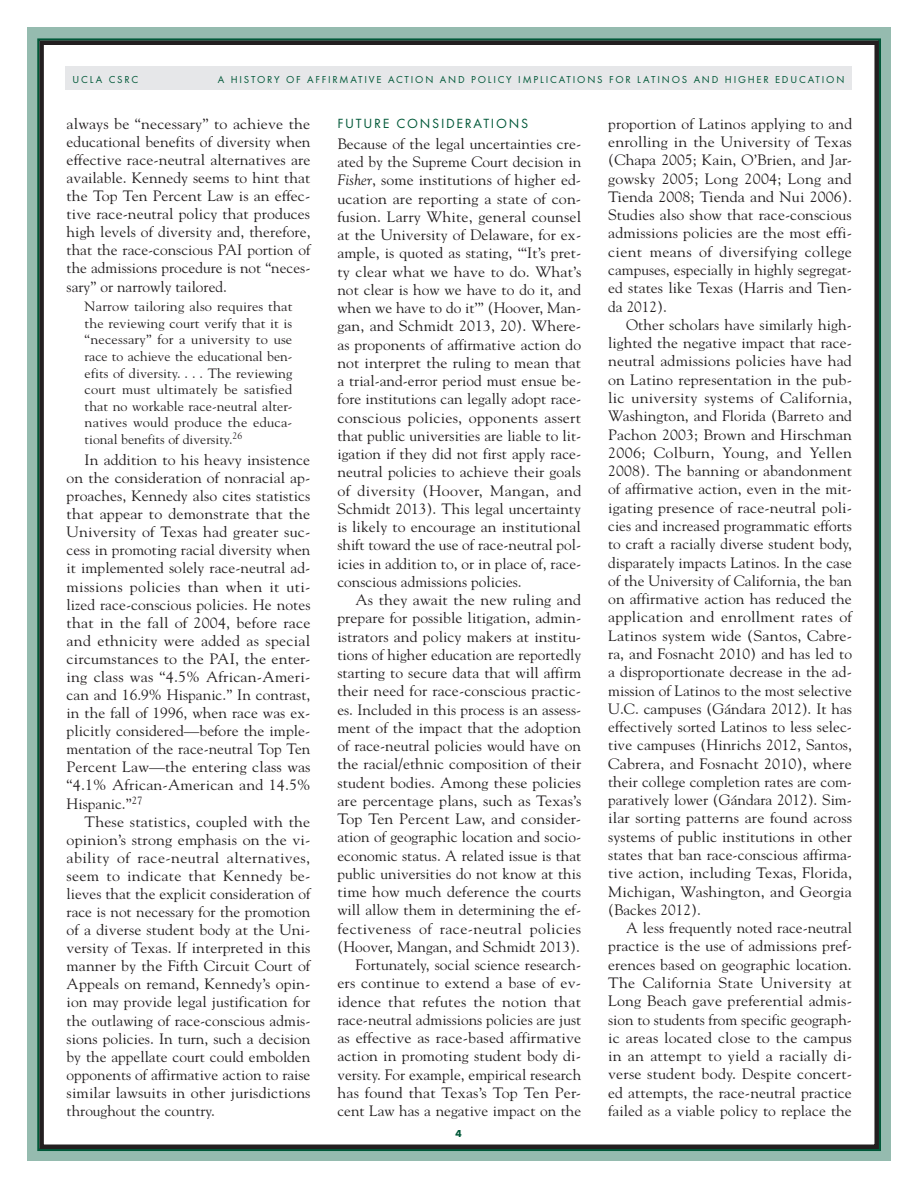
<style>
.page{position:relative;width:918px;height:1188px;background:#fff}
.page>*{position:absolute;margin:0;border:0;box-sizing:border-box;transform-origin:0 0}
._01body{font:15px/18.3px "Goudy";color:#231f20;text-align:justify}
._01body-2{font:15px/18.1px "Goudy";color:#231f20;text-align:justify;scale:1.06 1}
._01body-3{font:15px/18.1px "Goudy";color:#231f20;text-align:justify;scale:1.04 1}
._01body_no_ind{font:15px/18.3px "Goudy";color:#231f20;text-align:justify}
._02sub1{font:13.8px "Futura T";letter-spacing:.125em;color:#005838}
._01quote{font:13.5px/16.6px "Goudy";color:#231f20;text-align:justify;scale:1.06 1}
.t1{font:10.5px "Futura T";letter-spacing:.17em;color:#005838}
.t2{font:700 10.5px "Futura T";color:#005838}
.s1{font-style:italic}
</style>
<div class="page">
<div style="left:27px;top:27px;width:864px;height:1134px;border:12px solid #95bbaf"></div>
<div style="left:39px;top:40px;width:840px;height:1109px;border:4px solid #231f20"></div>
<div style="left:65px;top:66px;width:787px;height:24px;background:#e6e7e9"></div>
<p class="t1" style="left:73px;top:74px;width:67px">UCLA CSRC</p>
<p class="t1" style="left:218px;top:74px;width:628px">A HISTORY OF AFFIRMATIVE ACTION AND POLICY IMPLICATIONS FOR LATINOS AND HIGHER EDUCATION</p>
<p class="_01body-2" style="left:67px;top:114px;width:232px">always be “necessary” to achieve the educational benefits of diversity when effective race-neutral alternatives are available. Kennedy seems to hint that the Top Ten Percent Law is an effec&shy;tive race-neutral policy that produces high levels of diversity and, therefore, that the race-conscious PAI portion of the admissions procedure is not “neces&shy;sary” or narrowly tailored.</p>
<p class="_01quote" style="left:85px;top:298px;width:198px">Narrow tailoring also requires that the reviewing court verify that it is “necessary” for a university to use race to achieve the educational ben&shy;efits of diversity. . . . The reviewing court must ultimately be satisfied that no workable race-neutral alter&shy;natives would produce the educa&shy;tional benefits of diversity.<sup>26</sup></p>
<p class="_01body-3" style="left:67px;top:450px;width:236px;text-indent:18px">In addition to his heavy insistence on the consideration of nonracial ap&shy;proaches, Kennedy also cites statistics that appear to demonstrate that the University of Texas had greater suc&shy;cess in promoting racial diversity when it implemented solely race-neutral ad&shy;missions policies than when it uti&shy;lized race-conscious policies. He notes that in the fall of 2004, before race and ethnicity were added as special circumstances to the PAI, the enter&shy;ing class was “4.5% African-Ameri&shy;can and 16.9% Hispanic.” In contrast, in the fall of 1996, when race was ex&shy;plicitly considered—before the imple&shy;mentation of the race-neutral Top Ten Percent Law—the entering class was “4.1% African-American and 14.5% Hispanic.”<sup>27</sup></p>
<p class="_01body-2" style="left:67px;top:812px;width:232px;text-indent:18px">These statistics, coupled with the opinion’s strong emphasis on the vi&shy;ability of race-neutral alternatives, seem to indicate that Kennedy be&shy;lieves that the explicit consideration of race is not necessary for the promotion of a diverse student body at the Uni&shy;versity of Texas. If interpreted in this manner by the Fifth Circuit Court of Appeals on remand, Kennedy’s opin&shy;ion may provide legal justification for the outlawing of race-conscious admis&shy;sions policies. In turn, such a decision by the appellate court could embolden opponents of affirmative action to raise similar lawsuits in other jurisdictions throughout the country.</p>
<p class="_02sub1" style="left:337px;top:115px;width:192px">FUTURE CONSIDERATIONS</p>
<p class="_01body_no_ind" style="left:337px;top:134px;width:245px">Because of the legal uncertainties cre&shy;ated by the Supreme Court decision in <span class="s1">Fisher</span>, some institutions of higher ed&shy;ucation are reporting a state of con&shy;fusion. Larry White, general counsel at the University of Delaware, for ex&shy;ample, is quoted as stating, ‘“It’s pret&shy;ty clear what we have to do. What’s not clear is how we have to do it, and when we have to do it’” (Hoover, Man&shy;gan, and Schmidt 2013, 20). Where&shy;as proponents of affirmative action do not interpret the ruling to mean that a trial-and-error period must ensue be&shy;fore institutions can legally adopt race&shy;conscious policies, opponents assert that public universities are liable to lit&shy;igation if they did not first apply race&shy;neutral policies to achieve their goals of diversity (Hoover, Mangan, and Schmidt 2013). This legal uncertainty is likely to encourage an institutional shift toward the use of race-neutral pol&shy;icies in addition to, or in place of, race&shy;conscious admissions policies.</p>
<p class="_01body-2" style="left:337px;top:590px;width:232px;text-indent:18px">As they await the new ruling and prepare for possible litigation, admin&shy;istrators and policy makers at institu&shy;tions of higher education are reportedly starting to secure data that will affirm their need for race-conscious practic&shy;es. Included in this process is an assess&shy;ment of the impact that the adoption of race-neutral policies would have on the racial/ethnic composition of their student bodies. Among these policies are percentage plans, such as Texas’s Top Ten Percent Law, and consider&shy;ation of geographic location and socio&shy;economic status. A related issue is that public universities do not know at this time how much deference the courts will allow them in determining the ef&shy;fectiveness of race-neutral policies (Hoover, Mangan, and Schmidt 2013).</p>
<p class="_01body" style="left:337px;top:955px;width:245px;text-indent:18px">Fortunately, social science research&shy;ers continue to extend a base of ev&shy;idence that refutes the notion that race-neutral admissions policies are just as effective as race-based affirmative action in promoting student body di&shy;versity. For example, empirical research has found that Texas’s Top Ten Per&shy;cent Law has a negative impact on the</p>
<p class="t2" style="left:455px;top:1127px;width:8px">4</p>
<p class="_01body-3" style="left:608px;top:114px;width:236px">proportion of Latinos applying to and enrolling in the University of Texas (Chapa 2005; Kain, O’Brien, and Jar&shy;gowsky 2005; Long 2004; Long and Tienda 2008; Tienda and Nui 2006).<br>Studies also show that race-conscious admissions policies are the most effi&shy;cient means of diversifying college campuses, especially in highly segregat&shy;ed states like Texas (Harris and Tien&shy;da 2012).</p>
<p class="_01body" style="left:608px;top:315px;width:245px;text-indent:18px">Other scholars have similarly high&shy;lighted the negative impact that race&shy;neutral admissions policies have had on Latino representation in the pub&shy;lic university systems of California, Washington, and Florida (Barreto and Pachon 2003; Brown and Hirschman 2006; Colburn, Young, and Yellen 2008). The banning or abandonment of affirmative action, even in the mit&shy;igating presence of race-neutral poli&shy;cies and increased programmatic efforts to craft a racially diverse student body, disparately impacts Latinos. In the case of the University of California, the ban on affirmative action has reduced the application and enrollment rates of Latinos system wide (Santos, Cabre&shy;ra, and Fosnacht 2010) and has led to a disproportionate decrease in the ad&shy;mission of Latinos to the most selective U.C. campuses (Gándara 2012). It has effectively sorted Latinos to less selec&shy;tive campuses (Hinrichs 2012, Santos, Cabrera, and Fosnacht 2010), where their college completion rates are com&shy;paratively lower (Gándara 2012). Sim&shy;ilar sorting patterns are found across systems of public institutions in other states that ban race-conscious affirma&shy;tive action, including Texas, Florida, Michigan, Washington, and Georgia (Backes 2012).</p>
<p class="_01body" style="left:608px;top:918px;width:245px;text-indent:18px">A less frequently noted race-neutral practice is the use of admissions pref&shy;erences based on geographic location.<br>The California State University at Long Beach gave preferential admis&shy;sion to students from specific geograph&shy;ic areas located close to the campus in an attempt to yield a racially di&shy;verse student body. Despite concert&shy;ed attempts, the race-neutral practice failed as a viable policy to replace the</p>
</div>
